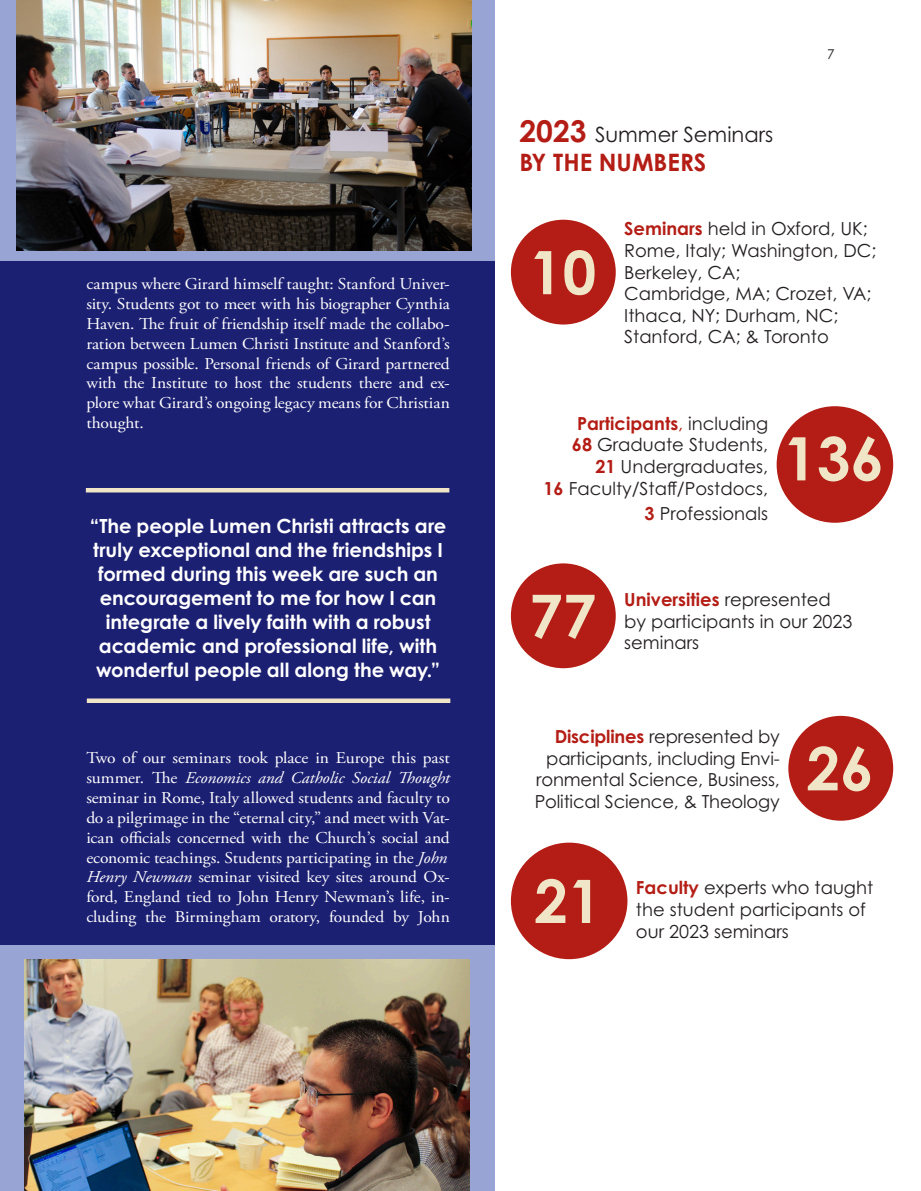
<style>
.page{position:relative;width:921px;height:1191px;background:#fff}
.page>*{position:absolute;margin:0;border:0;box-sizing:border-box;transform-origin:0 0}
.t1{font:700 60px "Century Gothic Pro";color:#f1e5c7}
.t2{font:700 24px "Century Gothic Pro";color:#b41d15}
.t3{font:21px "Century Gothic Pro";color:#231f20}
.Box2_BodyText_Black{font:700 19.5px/24px "Century Gothic Pro";letter-spacing:-.005em;color:#fff;text-align:center}
.t4{font:18px/21.6px "Century Gothic Pro";color:#231f20}
.t5{font:700 18px "Century Gothic Pro";color:#b41d15}
.Box2_BodyText_Black-2{font:16.5px/19.8px "Adobe Garamond Pro";letter-spacing:-.005em;color:#fff;text-align:justify;scale:1.06 1}
.Page_Number{font:13.5px "Century Gothic Pro";color:#231f20}
.s1{font-style:italic}
.s2{font-weight:700;font-size:30px;color:#b41d15}
.s3{font-weight:700;color:#b41d15}
.s4{font-weight:400}
.s5{font-weight:400;color:#231f20}
</style>
<div class="page">
<div style="left:0;top:261px;width:495px;height:684px;background:#1c2072"></div>
<div style="left:0;top:945px;width:921px;height:246px;background:#98a4d3"></div>
<div style="left:0;top:0;width:921px;height:261px;background:#98a4d3"></div>
<div style="left:495px;top:0;width:426px;height:1191px;background:#fff"></div>
<img style="left:24px;top:959px;width:446px;height:232px">
<img style="left:16px;top:0;width:455px;height:250px">
<div style="left:511px;top:220px;width:104px;height:104px;background:#b41d15;border-radius:50%"></div>
<div style="left:511px;top:563px;width:104px;height:105px;background:#b41d15;border-radius:50%"></div>
<div style="left:788px;top:716px;width:105px;height:104px;background:#b41d15;border-radius:50%"></div>
<div style="left:511px;top:842px;width:116px;height:117px;background:#b41d15;border-radius:50%"></div>
<div style="left:776px;top:406px;width:117px;height:117px;background:#b41d15;border-radius:50%"></div>
<hr style="left:86px;top:488px;width:363px;height:4px;background:#f1e5c7">
<div style="left:87px;top:698px;width:363px;height:5px;background:#f1e5c7"></div>
<p class="Box2_BodyText_Black-2" style="left:86px;top:275px;width:344px">campus where Girard himself taught: Stanford Univer&shy;sity. Students got to meet with his biographer Cynthia Haven. The fruit of friendship itself made the collabo&shy;ration between Lumen Christi Institute and Stanford’s campus possible. Personal friends of Girard partnered with the Institute to host the students there and ex&shy;plore what Girard’s ongoing legacy means for Christian thought.</p>
<p class="Box2_BodyText_Black" style="left:90px;top:513px;width:358px">“The people Lumen Christi attracts are truly exceptional and the friendships I formed during this week are such an encouragement to me for how I can integrate a lively faith with a robust academic and professional life, with wonderful people all along the way.”</p>
<p class="Box2_BodyText_Black-2" style="left:86px;top:749px;width:344px">Two of our seminars took place in Europe this past summer. The <span class="s1">Economics and Catholic Social Thought </span>seminar in Rome, Italy allowed students and faculty to do a pilgrimage in the “eternal city,” and meet with Vat&shy;ican officials concerned with the Church’s social and economic teachings. Students participating in the <span class="s1">John</span></p>
<p class="Box2_BodyText_Black-2" style="left:86px;top:868px;width:344px"><span class="s1">Henry Newman</span> seminar visited key sites around Ox&shy;ford, England tied to John Henry Newman’s life, in&shy;cluding the Birmingham oratory, founded by John</p>
<p class="t3" style="left:519px;top:121px;width:255px"><span class="s2">2023</span> Summer Seminars</p>
<p class="t2" style="left:519px;top:147px;width:188px">BY THE NUMBERS</p>
<p class="Page_Number" style="left:827px;top:46px;width:9px">7</p>
<p class="t1" style="left:529px;top:235px;width:69px">10</p>
<p class="t4" style="left:624px;top:218px;width:245px"><span class="s3">Seminars</span> held in Oxford, UK;</p>
<p class="t4" style="left:624px;top:239px;width:254px">Rome, Italy; Washington, DC;</p>
<p class="t4" style="left:624px;top:261px;width:118px">Berkeley, CA;</p>
<p class="t4" style="left:624px;top:283px;width:248px">Cambridge, MA; Crozet, VA;</p>
<p class="t4" style="left:624px;top:304px;width:216px">Ithaca, NY; Durham, NC;</p>
<p class="t4" style="left:624px;top:326px;width:206px">Stanford, CA; &amp; Toronto</p>
<p class="t5" style="left:577px;top:412px;width:192px">Participants<span class="s4">,</span> <span class="s5">including</span></p>
<p class="t4" style="left:572px;top:434px;width:198px"><span class="s3">68</span> Graduate Students,</p>
<p class="t4" style="left:595px;top:455px;width:174px"><span class="s3">21</span> Undergraduates,</p>
<p class="t4" style="left:543px;top:477px;width:226px"><span class="s3">16</span> Faculty/Staff/Postdocs,</p>
<p class="t4" style="left:644px;top:502px;width:125px"><span class="s3">3</span> Professionals</p>
<p class="t1" style="left:783px;top:421px;width:102px">136</p>
<p class="t1" style="left:529px;top:579px;width:69px">77</p>
<p class="t5" style="left:624px;top:588px;width:208px">Universities <span class="s5">represented</span></p>
<p class="t4" style="left:624px;top:610px;width:230px">by participants in our 2023 seminars</p>
<p class="t4" style="left:535px;top:725px;width:246px;text-align:right"><span class="s3">Disciplines</span> represented by participants, including Envi&shy;ronmental Science, Business,<br>Political Science, &amp; Theology</p>
<p class="t1" style="left:806px;top:731px;width:69px">26</p>
<p class="t1" style="left:534px;top:863px;width:69px">21</p>
<p class="t4" style="left:636px;top:877px;width:239px"><span class="s3">Faculty</span> experts who taught the student participants of our 2023 seminars</p>
</div>
